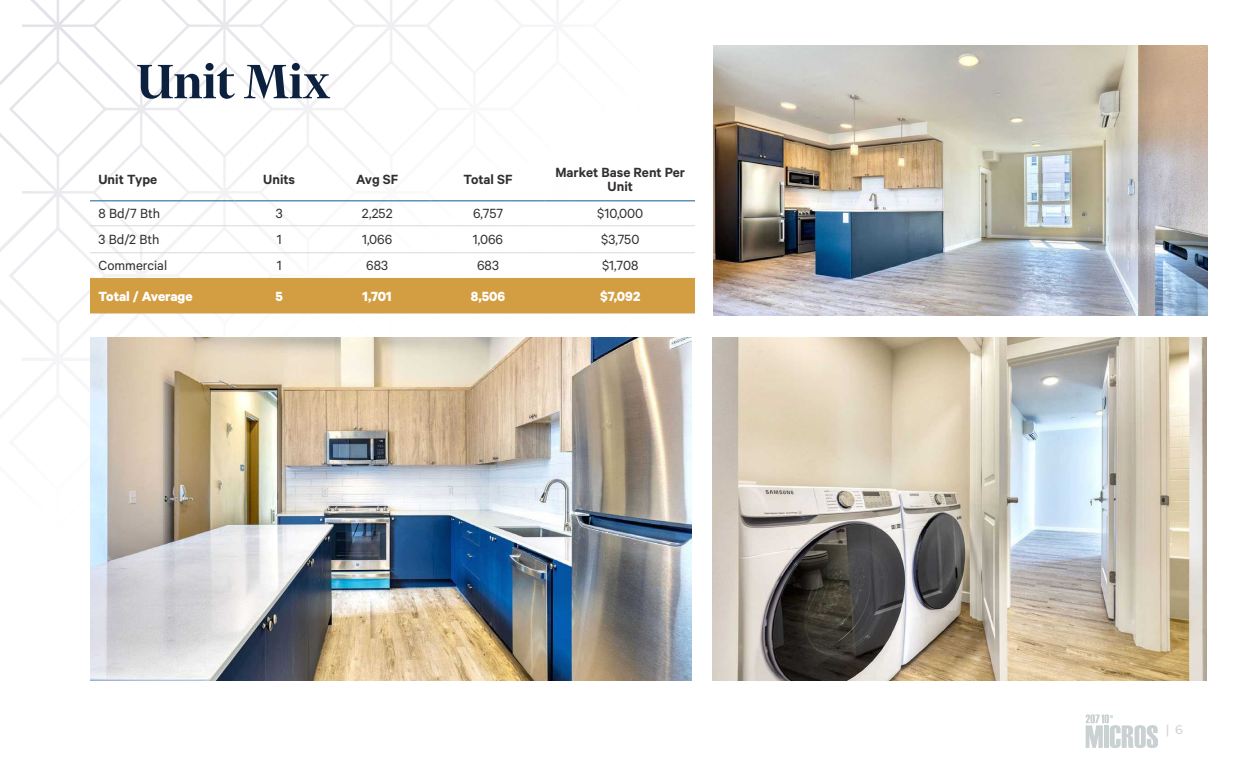
<style>
.page{position:relative;width:1260px;height:765px;background:#fff}
.page>*{position:absolute;margin:0;border:0;box-sizing:border-box;transform-origin:0 0}
.t1{font:600 55px "Financier Display";color:#0b213e}
.t2{font:15px "Calibre";color:#322f2e}
.t3{font:600 15px/13.8px "Calibre";color:#322f2e;text-align:center}
.t4{font:700 15px "Calibre";color:#fff}
.t5{font:500 12.5px "Montserrat";color:#d1d3d4}
</style>
<div class="page">
<svg style="left:0;top:0;width:559px;height:189px"></svg>
<svg style="left:0;top:189px;width:645px;height:172px"></svg>
<img style="left:90px;top:337px;width:602px;height:343px">
<img style="left:712px;top:337px;width:495px;height:343px">
<img style="left:713px;top:45px;width:495px;height:271px">
<div style="left:90px;top:278px;width:605px;height:35px;background:#d39d41"></div>
<hr style="left:90px;top:226px;width:144px;height:1px;background:#d7d9da">
<hr style="left:234px;top:226px;width:90px;height:1px;background:#d7d9da">
<hr style="left:324px;top:226px;width:106px;height:1px;background:#d7d9da">
<hr style="left:430px;top:226px;width:116px;height:1px;background:#d7d9da">
<hr style="left:546px;top:226px;width:149px;height:1px;background:#d7d9da">
<hr style="left:90px;top:253px;width:144px;height:1px;background:#d7d9da">
<hr style="left:234px;top:253px;width:90px;height:1px;background:#d7d9da">
<hr style="left:324px;top:253px;width:106px;height:1px;background:#d7d9da">
<hr style="left:430px;top:253px;width:116px;height:1px;background:#d7d9da">
<hr style="left:546px;top:253px;width:149px;height:1px;background:#d7d9da">
<hr style="left:90px;top:200px;width:144px;height:1px;background:#407da6">
<hr style="left:234px;top:200px;width:90px;height:1px;background:#407da6">
<hr style="left:324px;top:200px;width:106px;height:1px;background:#407da6">
<hr style="left:430px;top:200px;width:116px;height:1px;background:#407da6">
<hr style="left:546px;top:200px;width:149px;height:1px;background:#407da6">
<svg style="left:1086px;top:714px;width:72px;height:34px"></svg>
<h1 class="t1" style="left:137px;top:45px;width:195px">Unit Mix</h1>
<p class="t3" style="left:99px;top:172px;width:60px">Unit Type</p>
<p class="t3" style="left:263px;top:172px;width:33px">Units</p>
<p class="t3" style="left:356px;top:172px;width:44px">Avg SF</p>
<p class="t3" style="left:463px;top:172px;width:51px">Total SF</p>
<p class="t3" style="left:555px;top:165px;width:131px">Market Base Rent Per<br>Unit</p>
<p class="t2" style="left:99px;top:205px;width:63px">8 Bd/7 Bth</p>
<p class="t2" style="left:276px;top:205px;width:8px">3</p>
<p class="t2" style="left:362px;top:205px;width:32px">2,252</p>
<p class="t2" style="left:473px;top:205px;width:31px">6,757</p>
<p class="t2" style="left:597px;top:205px;width:48px">$10,000</p>
<p class="t2" style="left:99px;top:231px;width:63px">3 Bd/2 Bth</p>
<p class="t2" style="left:277px;top:231px;width:6px">1</p>
<p class="t2" style="left:362px;top:231px;width:32px">1,066</p>
<p class="t2" style="left:473px;top:231px;width:32px">1,066</p>
<p class="t2" style="left:601px;top:231px;width:40px">$3,750</p>
<p class="t2" style="left:99px;top:257px;width:70px">Commercial</p>
<p class="t2" style="left:277px;top:257px;width:6px">1</p>
<p class="t2" style="left:366px;top:257px;width:23px">683</p>
<p class="t2" style="left:477px;top:257px;width:23px">683</p>
<p class="t2" style="left:602px;top:257px;width:38px">$1,708</p>
<p class="t4" style="left:99px;top:287px;width:96px">Total / Average</p>
<p class="t4" style="left:276px;top:287px;width:9px">5</p>
<p class="t4" style="left:363px;top:287px;width:31px">1,701</p>
<p class="t4" style="left:471px;top:287px;width:36px">8,506</p>
<p class="t4" style="left:600px;top:287px;width:42px">$7,092</p>
<p class="t5" style="left:1166px;top:721px;width:19px">| 6</p>
</div>
